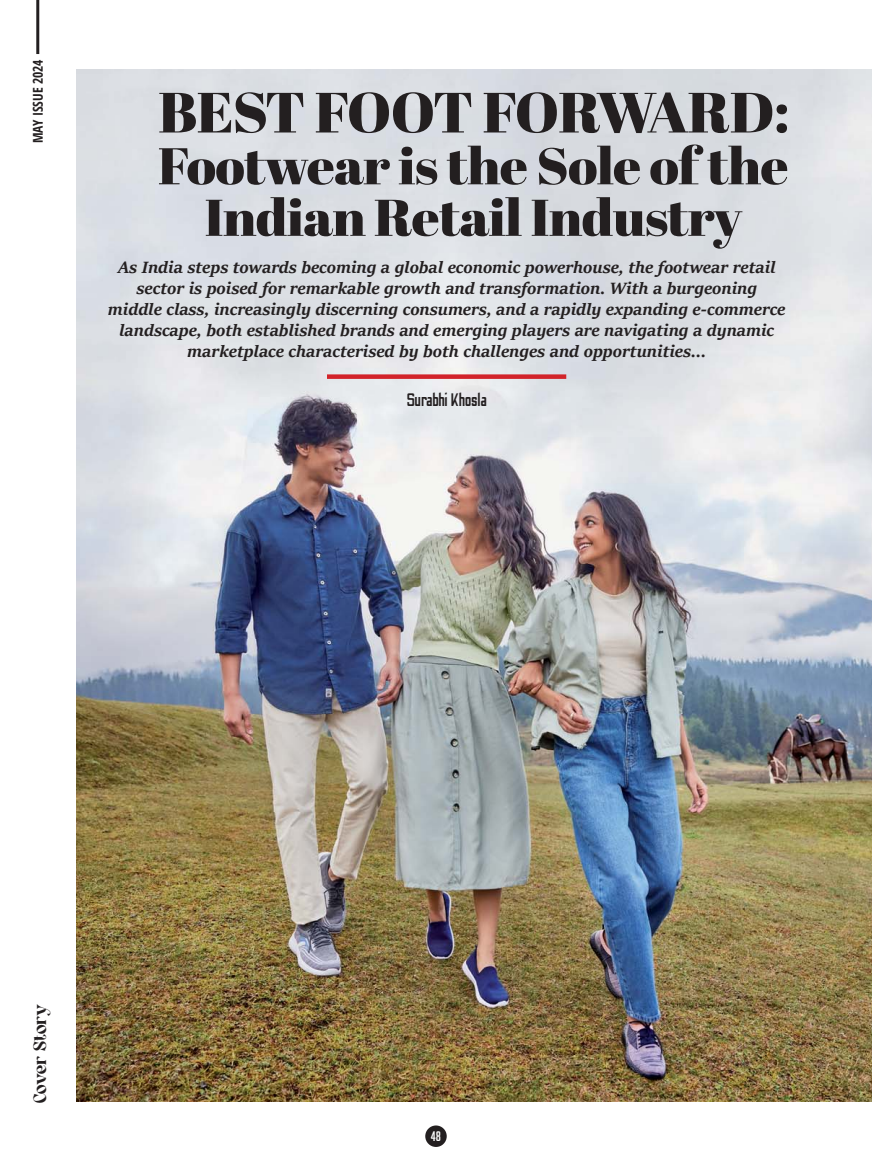
<style>
.page{position:relative;width:872px;height:1170px;background:#fff}
.page>*{position:absolute;margin:0;border:0;box-sizing:border-box;transform-origin:0 0}
.t1{font:56.55px "Abril Fatface";letter-spacing:-.035em;color:#231f20;scale:1.06 1}
.t2{font:51.45px/51.4px "Abril Fatface";letter-spacing:-.015em;color:#231f20;text-align:center;scale:1.06 1}
.t3{font:italic 700 18px/21px "Sitka Heading";color:#231f20;text-align:center}
.t4{font:18px "Odibee Sans";letter-spacing:-.03em;color:#231f20}
.t5{font:18px "Cehua Free Free";color:#231f20}
.t6{font:700 condensed 13.5px "Open Sans";color:#231f20}
.t7{font:13.5px "Big Noodle Titling";color:#fff}
</style>
<div class="page">
<div style="left:425px;top:1125px;width:22px;height:21px;background:#231f20;border-radius:50%"></div>
<hr style="left:36px;top:0;width:3px;height:54px;background:#231f20">
<img style="left:77px;top:70px;width:795px;height:1031px">
<div style="left:327px;top:374px;width:239px;height:5px;background:#d2232a"></div>
<p class="t6" style="left:29px;top:143px;width:86px;rotate:-90deg">MAY ISSUE 2024</p>
<h1 class="t1" style="left:158px;top:90px;width:597px">BEST FOOT FORWARD:</h1>
<h2 class="t2" style="left:158px;top:146px;width:596px">Footwear is the Sole of the<br>Indian Retail Industry</h2>
<p class="t3" style="left:108px;top:257px;width:679px">As India steps towards becoming a global economic powerhouse, the footwear retail sector is poised for remarkable growth and transformation. With a burgeoning middle class, increasingly discerning consumers, and a rapidly expanding e-commerce landscape, both established brands and emerging players are navigating a dynamic marketplace characterised by both challenges and opportunities…</p>
<p class="t4" style="left:406px;top:390px;width:82px">Surabhi Khosla</p>
<p class="t5" style="left:33px;top:1103px;width:101px;rotate:-90deg">Cover Story</p>
<p class="t7" style="left:431px;top:1128px;width:12px">48</p>
</div>
